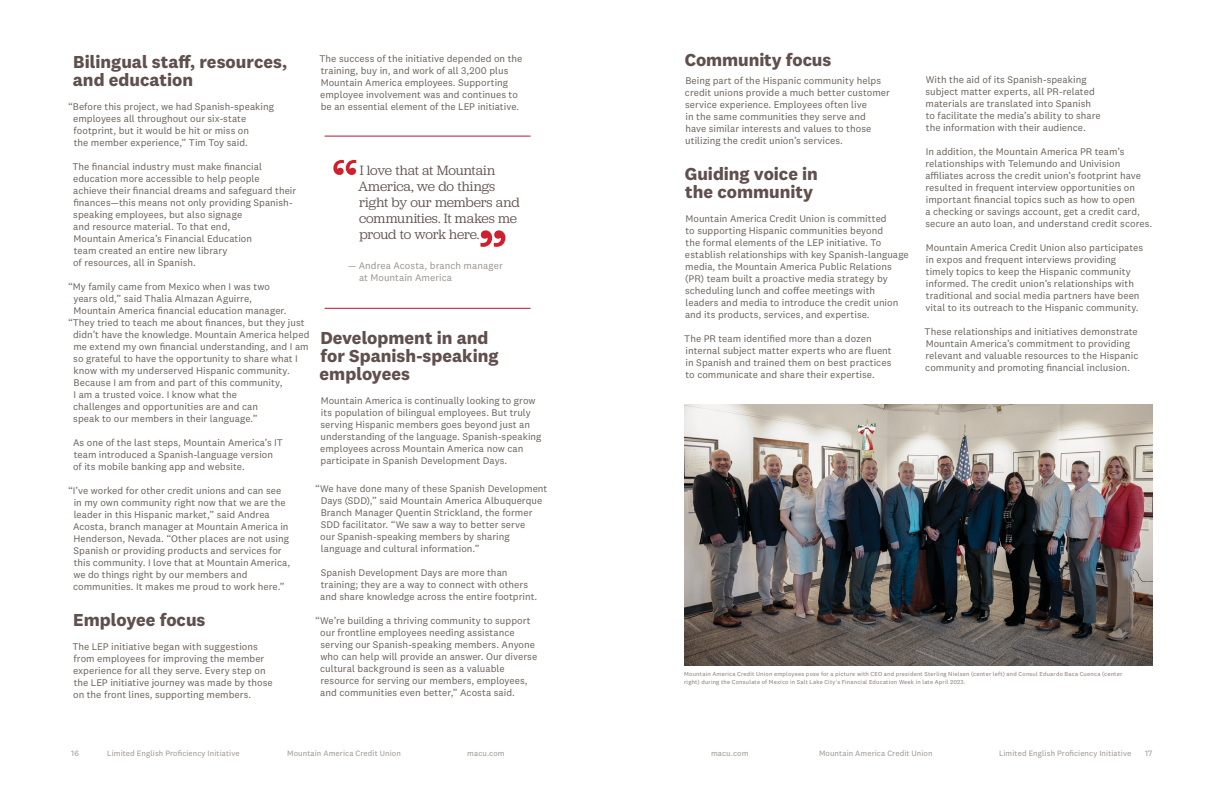
<style>
.page{position:relative;width:1224px;height:792px;background:#fff}
.page>*{position:absolute;margin:0;border:0;box-sizing:border-box;transform-origin:0 0}
.Callout-Red{font:75px "Jubilat";color:#cf202f}
.Callout-Red-2{font:75px "Jubilat";color:#cf202f}
.Header-National-II{font:700 18px/18px "National 2";color:#60504d}
.Body_Copy{font:700 18px "National 2";color:#60504d}
.Callout-Red-3{font:14px/16px "Jubilat";letter-spacing:-.015em;color:#60504d}
.Body_Copy-2{font:10px/12px "National 2";letter-spacing:.005em;color:#69615a}
.Header-National-II-2{font:10px/12px "National 2";letter-spacing:.005em;color:#69615a}
.Callout_Small{font:10px/12px "National 2";letter-spacing:.005em;color:#9a938c}
.Subhead_Italic{font:8px "National 2";letter-spacing:.01em;color:#9a938c}
.Bulleted_List{font:6px/8px "National 2";letter-spacing:.03em;color:#877873}
</style>
<div class="page">
<hr style="left:325px;top:136px;width:206px;height:1px;background:#b81237">
<hr style="left:325px;top:308px;width:206px;height:1px;background:#b81237">
<img style="left:684px;top:405px;width:468px;height:261px">
<p class="Body_Copy-2" style="left:320px;top:52px;width:204px">The success of the initiative depended on the training, buy in, and work of all 3,200 plus Mountain America employees. Supporting employee involvement was and continues to be an essential element of the LEP initiative.</p>
<p class="Header-National-II" style="left:73px;top:52px;width:216px">Bilingual staff, resources, and education</p>
<p class="Body_Copy-2" style="left:73px;top:100px;width:202px;text-indent:-5px">“Before this project, we had Spanish-speaking employees all throughout our six-state footprint, but it would be hit or miss on<br>the member experience,” Tim Toy said.</p>
<p class="Body_Copy-2" style="left:72px;top:160px;width:225px">The financial industry must make financial education more accessible to help people<br>achieve their financial dreams and safeguard their finances—this means not only providing Spanish&shy;speaking employees, but also signage<br>and resource material. To that end,<br>Mountain America’s Financial Education<br>team created an entire new library<br>of resources, all in Spanish.</p>
<p class="Body_Copy-2" style="left:68px;top:280px;width:204px">“My family came from Mexico when I was two</p>
<p class="Body_Copy-2" style="left:73px;top:292px;width:180px">years old,” said Thalia Almazan Aguirre,</p>
<p class="Body_Copy-2" style="left:74px;top:304px;width:214px">Mountain America financial education manager.</p>
<p class="Body_Copy-2" style="left:68px;top:316px;width:238px">“They tried to teach me about finances, but they just</p>
<p class="Body_Copy-2" style="left:73px;top:328px;width:238px">didn’t have the knowledge. Mountain America helped</p>
<p class="Body_Copy-2" style="left:73px;top:340px;width:237px">me extend my own financial understanding, and I am</p>
<p class="Body_Copy-2" style="left:73px;top:352px;width:226px">so grateful to have the opportunity to share what I</p>
<p class="Body_Copy-2" style="left:74px;top:364px;width:218px">know with my underserved Hispanic community.</p>
<p class="Body_Copy-2" style="left:73px;top:376px;width:211px">Because I am from and part of this community, I am a trusted voice. I know what the challenges and opportunities are and can speak to our members in their language.”</p>
<p class="Body_Copy-2" style="left:73px;top:436px;width:211px">As one of the last steps, Mountain America’s IT team introduced a Spanish-language version of its mobile banking app and website.</p>
<p class="Body_Copy-2" style="left:73px;top:484px;width:219px;text-indent:-5px">“I’ve worked for other credit unions and can see in my own community right now that we are the leader in this Hispanic market,” said Andrea Acosta, branch manager at Mountain America in Henderson, Nevada. “Other places are not using Spanish or providing products and services for this community. I love that at Mountain America, we do things right by our members and communities. It makes me proud to work here.”</p>
<p class="Body_Copy" style="left:73px;top:608px;width:134px">Employee focus</p>
<p class="Body_Copy-2" style="left:72px;top:640px;width:202px">The LEP initiative began with suggestions from employees for improving the member experience for all they serve. Every step on the LEP initiative journey was made by those on the front lines, supporting members.</p>
<p class="Callout-Red" style="left:332px;top:138px;width:28px">“</p>
<p class="Callout-Red-3" style="left:358px;top:162px;width:163px">I love that at Mountain<br>America, we do things right by our members and communities. It makes me proud to work here.</p>
<p class="Callout-Red-2" style="left:479px;top:209px;width:30px">”</p>
<p class="Callout_Small" style="left:359px;top:260px;width:145px;text-indent:-11px">— Andrea Acosta, branch manager at Mountain America</p>
<p class="Header-National-II" style="left:320px;top:328px;width:180px">Development in and for Spanish-speaking employees</p>
<p class="Header-National-II-2" style="left:320px;top:394px;width:223px">Mountain America is continually looking to grow its population of bilingual employees. But truly serving Hispanic members goes beyond just an understanding of the language. Spanish-speaking employees across Mountain America now can participate in Spanish Development Days.</p>
<p class="Body_Copy-2" style="left:320px;top:482px;width:229px;text-indent:-5px">“We have done many of these Spanish Development Days (SDD),” said Mountain America Albuquerque Branch Manager Quentin Strickland, the former SDD facilitator. “We saw a way to better serve<br>our Spanish-speaking members by sharing language and cultural information.”</p>
<p class="Body_Copy-2" style="left:320px;top:566px;width:219px">Spanish Development Days are more than training; they are a way to connect with others and share knowledge across the entire footprint.</p>
<p class="Body_Copy-2" style="left:320px;top:614px;width:218px;text-indent:-5px">“We’re building a thriving community to support our frontline employees needing assistance serving our Spanish-speaking members. Anyone who can help will provide an answer. Our diverse cultural background is seen as a valuable resource for serving our members, employees, and communities even better,” Acosta said.</p>
<p class="Subhead_Italic" style="left:71px;top:749px;width:9px">16</p>
<p class="Subhead_Italic" style="left:107px;top:749px;width:134px">Limited English Proficiency Initiative</p>
<p class="Subhead_Italic" style="left:287px;top:749px;width:115px">Mountain America Credit Union</p>
<p class="Subhead_Italic" style="left:467px;top:749px;width:39px">macu.com</p>
<p class="Body_Copy" style="left:685px;top:49px;width:148px">Community focus</p>
<p class="Body_Copy-2" style="left:685px;top:74px;width:206px">Being part of the Hispanic community helps credit unions provide a much better customer service experience. Employees often live<br>in the same communities they serve and<br>have similar interests and values to those utilizing the credit union’s services.</p>
<p class="Header-National-II" style="left:685px;top:165px;width:135px">Guiding voice in the community</p>
<p class="Body_Copy-2" style="left:685px;top:212px;width:225px">Mountain America Credit Union is committed<br>to supporting Hispanic communities beyond<br>the formal elements of the LEP initiative. To establish relationships with key Spanish-language media, the Mountain America Public Relations (PR) team built a proactive media strategy by scheduling lunch and coffee meetings with leaders and media to introduce the credit union and its products, services, and expertise.</p>
<p class="Body_Copy-2" style="left:684px;top:332px;width:209px">The PR team identified more than a dozen internal subject matter experts who are fluent in Spanish and trained them on best practices to communicate and share their expertise.</p>
<p class="Body_Copy-2" style="left:925px;top:73px;width:177px">With the aid of its Spanish-speaking subject matter experts, all PR-related materials are translated into Spanish to facilitate the media’s ability to share the information with their audience.</p>
<p class="Body_Copy-2" style="left:925px;top:145px;width:228px">In addition, the Mountain America PR team’s relationships with Telemundo and Univision affiliates across the credit union’s footprint have resulted in frequent interview opportunities on important financial topics such as how to open<br>a checking or savings account, get a credit card, secure an auto loan, and understand credit scores.</p>
<p class="Body_Copy-2" style="left:926px;top:241px;width:219px">Mountain America Credit Union also participates in expos and frequent interviews providing timely topics to keep the Hispanic community informed. The credit union’s relationships with traditional and social media partners have been vital to its outreach to the Hispanic community.</p>
<p class="Body_Copy-2" style="left:925px;top:325px;width:215px">These relationships and initiatives demonstrate Mountain America’s commitment to providing relevant and valuable resources to the Hispanic community and promoting financial inclusion.</p>
<p class="Bulleted_List" style="left:684px;top:669px;width:440px">Mountain America Credit Union employees pose for a picture with CEO and president Sterling Nielsen (center left) and Consul Eduardo Baca Cuenca (center right) during the Consulate of Mexico in Salt Lake City's Financial Education Week in late April 2023.</p>
<p class="Subhead_Italic" style="left:711px;top:748px;width:39px">macu.com</p>
<p class="Subhead_Italic" style="left:819px;top:748px;width:115px">Mountain America Credit Union</p>
<p class="Subhead_Italic" style="left:999px;top:748px;width:134px">Limited English Proficiency Initiative</p>
<p class="Subhead_Italic" style="left:1145px;top:748px;width:9px">17</p>
</div>
